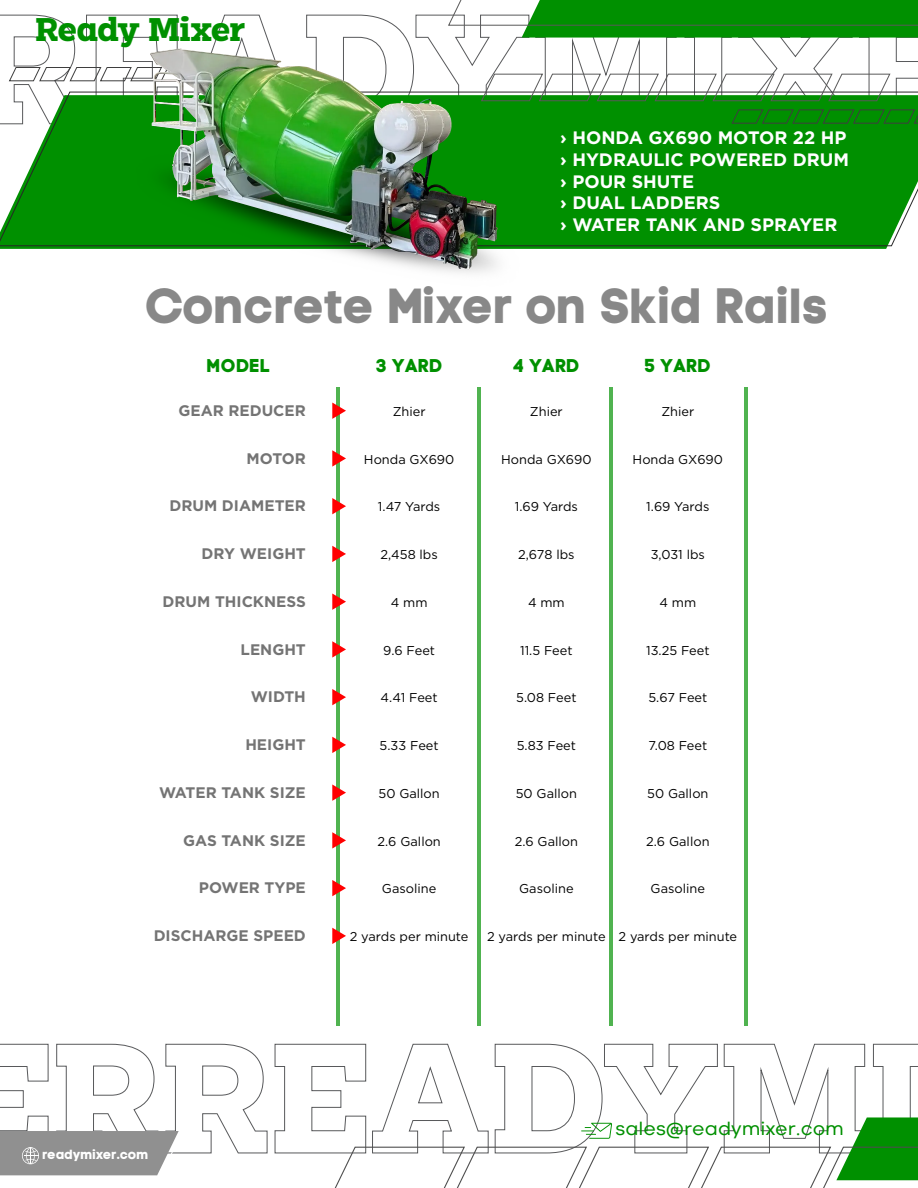
<style>
.page{position:relative;width:918px;height:1188px;background:#fff}
.page>*{position:absolute;margin:0;border:0;box-sizing:border-box;transform-origin:0 0}
.t1{font:49.2px "Code Pro Bold LC";color:#888}
.t2{font:700 34.2px "Clab Personal Use";letter-spacing:-.015em;color:#009000}
.t3{font:19.35px "Codec Cold";color:#009000}
.t4{font:18.45px "Code Pro Bold LC";color:#009000}
.t5{font:700 18px/21.6px "Gotham";color:#fff}
.t6{font:700 15.3px "Gotham";color:#747474}
.t7{font:13.2px "Code Pro Bold LC";color:#fff}
.t8{font:12.75px "Gotham";color:#000}
</style>
<div class="page">
<svg style="left:0;top:124px;width:918px;height:122px;background:#119611"></svg>
<svg style="left:0;top:15px;width:272px;height:109px"></svg>
<svg style="left:306px;top:0;width:612px;height:124px"></svg>
<svg style="left:0;top:1044px;width:267px;height:132px"></svg>
<img style="left:95px;top:115px;width:466px;height:158px">
<hr style="left:336px;top:387px;width:3px;height:639px;background:#50b350">
<hr style="left:477px;top:387px;width:3px;height:639px;background:#50b350">
<hr style="left:609px;top:387px;width:3px;height:639px;background:#50b350">
<svg style="left:332px;top:403px;width:14px;height:16px"></svg>
<svg style="left:332px;top:450px;width:14px;height:17px"></svg>
<svg style="left:332px;top:498px;width:14px;height:16px"></svg>
<svg style="left:332px;top:546px;width:14px;height:16px"></svg>
<svg style="left:332px;top:593px;width:14px;height:17px"></svg>
<svg style="left:332px;top:641px;width:14px;height:17px"></svg>
<svg style="left:332px;top:689px;width:14px;height:16px"></svg>
<svg style="left:332px;top:737px;width:14px;height:16px"></svg>
<svg style="left:332px;top:784px;width:14px;height:17px"></svg>
<svg style="left:332px;top:832px;width:14px;height:17px"></svg>
<svg style="left:332px;top:880px;width:14px;height:16px"></svg>
<svg style="left:332px;top:928px;width:14px;height:16px"></svg>
<hr style="left:744px;top:387px;width:3px;height:639px;background:#50b350">
<img style="left:149px;top:49px;width:349px;height:220px">
<svg style="left:275px;top:1044px;width:643px;height:144px"></svg>
<h2 class="t2" style="left:36px;top:9px;width:211px">Ready Mixer</h2>
<h3 class="t5" style="left:560px;top:127px;width:290px">› HONDA GX690 MOTOR 22 HP › HYDRAULIC POWERED DRUM › POUR SHUTE<br>› DUAL LADDERS<br>› WATER TANK AND SPRAYER</h3>
<h1 class="t1" style="left:145px;top:275px;width:685px">Concrete Mixer on Skid Rails</h1>
<h3 class="t4" style="left:206px;top:354px;width:65px">MODEL</h3>
<h3 class="t4" style="left:377px;top:354px;width:67px">3 YARD</h3>
<h3 class="t4" style="left:513px;top:354px;width:67px">4 YARD</h3>
<h3 class="t4" style="left:645px;top:354px;width:67px">5 YARD</h3>
<p class="t6" style="left:179px;top:400px;width:129px">GEAR REDUCER</p>
<p class="t8" style="left:393px;top:403px;width:34px">Zhier</p>
<p class="t8" style="left:530px;top:403px;width:34px">Zhier</p>
<p class="t8" style="left:661px;top:403px;width:34px">Zhier</p>
<p class="t6" style="left:247px;top:448px;width:61px">MOTOR</p>
<p class="t8" style="left:364px;top:451px;width:92px">Honda GX690</p>
<p class="t8" style="left:501px;top:451px;width:92px">Honda GX690</p>
<p class="t8" style="left:633px;top:451px;width:92px">Honda GX690</p>
<p class="t6" style="left:170px;top:496px;width:138px">DRUM DIAMETER</p>
<p class="t8" style="left:378px;top:499px;width:64px">1.47 Yards</p>
<p class="t8" style="left:515px;top:499px;width:65px">1.69 Yards</p>
<p class="t8" style="left:646px;top:499px;width:65px">1.69 Yards</p>
<p class="t6" style="left:202px;top:544px;width:106px">DRY WEIGHT</p>
<p class="t8" style="left:380px;top:546px;width:59px">2,458 lbs</p>
<p class="t8" style="left:518px;top:546px;width:58px">2,678 lbs</p>
<p class="t8" style="left:651px;top:546px;width:56px">3,031 lbs</p>
<p class="t6" style="left:163px;top:591px;width:145px">DRUM THICKNESS</p>
<p class="t8" style="left:391px;top:594px;width:38px">4 mm</p>
<p class="t8" style="left:528px;top:594px;width:38px">4 mm</p>
<p class="t8" style="left:660px;top:594px;width:38px">4 mm</p>
<p class="t6" style="left:241px;top:639px;width:67px">LENGHT</p>
<p class="t8" style="left:383px;top:642px;width:53px">9.6 Feet</p>
<p class="t8" style="left:520px;top:642px;width:54px">11.5 Feet</p>
<p class="t8" style="left:646px;top:642px;width:65px">13.25 Feet</p>
<p class="t6" style="left:251px;top:687px;width:57px">WIDTH</p>
<p class="t8" style="left:381px;top:690px;width:59px">4.41 Feet</p>
<p class="t8" style="left:516px;top:690px;width:62px">5.08 Feet</p>
<p class="t8" style="left:648px;top:690px;width:60px">5.67 Feet</p>
<p class="t6" style="left:245px;top:734px;width:62px">HEIGHT</p>
<p class="t8" style="left:380px;top:737px;width:61px">5.33 Feet</p>
<p class="t8" style="left:517px;top:737px;width:61px">5.83 Feet</p>
<p class="t8" style="left:648px;top:737px;width:60px">7.08 Feet</p>
<p class="t6" style="left:159px;top:782px;width:148px">WATER TANK SIZE</p>
<p class="t8" style="left:379px;top:785px;width:63px">50 Gallon</p>
<p class="t8" style="left:516px;top:785px;width:63px">50 Gallon</p>
<p class="t8" style="left:647px;top:785px;width:63px">50 Gallon</p>
<p class="t6" style="left:183px;top:830px;width:124px">GAS TANK SIZE</p>
<p class="t8" style="left:377px;top:833px;width:65px">2.6 Gallon</p>
<p class="t8" style="left:515px;top:833px;width:65px">2.6 Gallon</p>
<p class="t8" style="left:646px;top:833px;width:65px">2.6 Gallon</p>
<p class="t6" style="left:199px;top:878px;width:108px">POWER TYPE</p>
<p class="t8" style="left:382px;top:881px;width:56px">Gasoline</p>
<p class="t8" style="left:519px;top:881px;width:56px">Gasoline</p>
<p class="t8" style="left:651px;top:881px;width:56px">Gasoline</p>
<p class="t6" style="left:154px;top:925px;width:154px">DISCHARGE SPEED</p>
<p class="t8" style="left:350px;top:928px;width:120px">2 yards per minute</p>
<p class="t8" style="left:487px;top:928px;width:252px">2 yards per minute 2 yards per minute</p>
<p class="t7" style="left:42px;top:1147px;width:108px">readymixer.com</p>
<h3 class="t3" style="left:616px;top:1117px;width:230px">sales@readymixer.com</h3>
</div>
